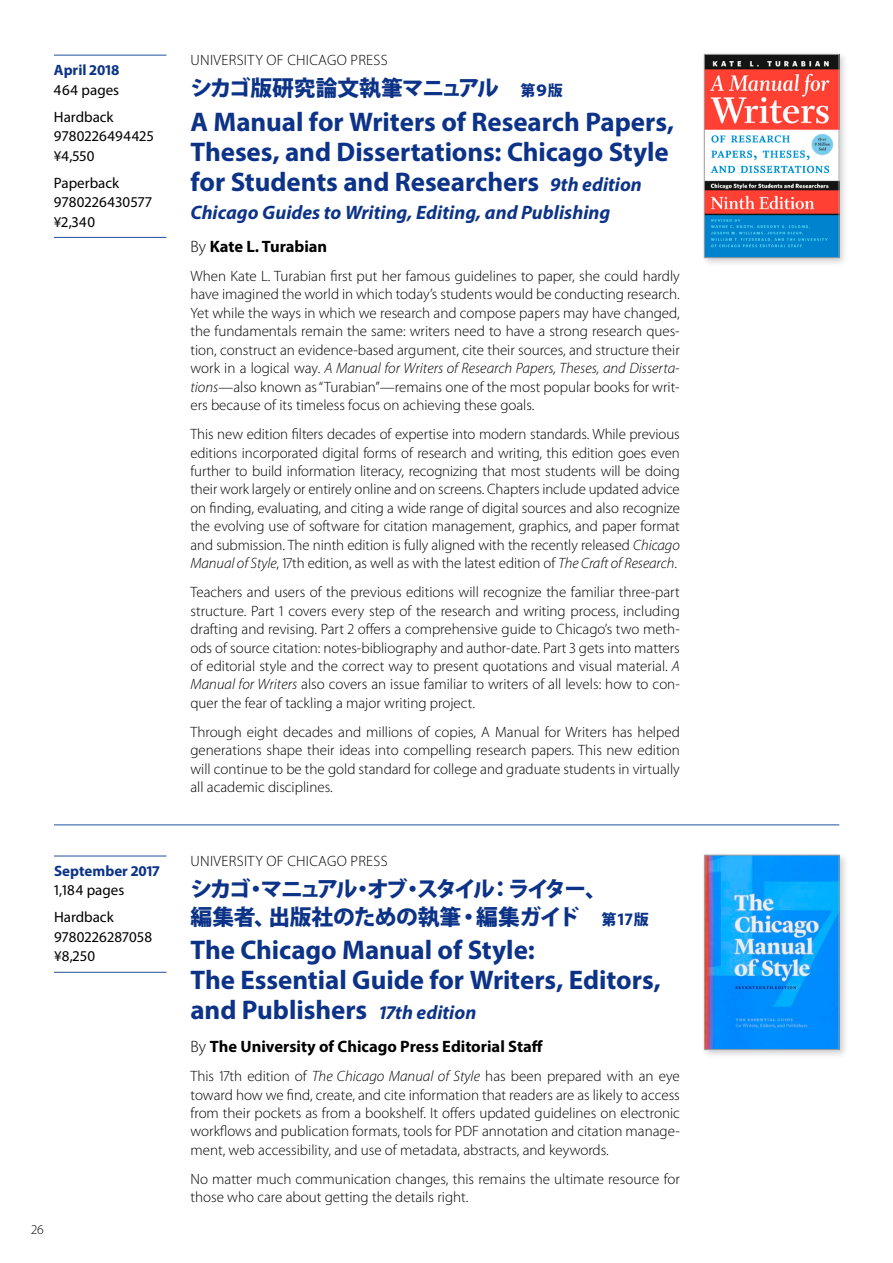
<style>
.page{position:relative;width:893px;height:1263px;background:#fff}
.page>*{position:absolute;margin:0;border:0;box-sizing:border-box;transform-origin:0 0}
.t1{font:700 27px/30px "Myriad Pro";letter-spacing:-.005em;color:#0c3387}
.t2{font:800 21.75px/27.8px "Koz Go Pro";letter-spacing:-.06em;color:#0c3387}
.t3{font:800 21.75px "Koz Go Pro";letter-spacing:-.02em;color:#0c3387}
.t4{font:italic 700 19.5px "Myriad Pro";color:#0c3387}
.t5{font:700 16.5px "Myriad Pro";color:#000}
.t6{font:300 15px/18.5px "Myriad Pro";color:#000;text-align:justify}
.t7{font:15px/19.5px "Myriad Pro";letter-spacing:.02em;color:#000}
.t8{font:300 15px "Myriad Pro";letter-spacing:.02em;color:#000}
.t9{font:15px/27px "Myriad Pro";color:#000}
.t10{font:700 15px "Myriad Pro";color:#0c3387}
.t11{font:300 13.5px "Myriad Pro";color:#000}
.s1{font-size:15px}
.s2{font-style:italic;font-size:19.5px}
.s3{font-weight:300}
.s4{font-style:italic}
</style>
<div class="page">
<div style="left:701px;top:851px;width:148px;height:208px;background:#000;opacity:.2"></div>
<img style="left:706px;top:857px;width:131px;height:191px">
<div style="left:704px;top:855px;width:135px;height:195px;border:1px solid #9f9f9f"></div>
<hr style="left:54px;top:856px;width:112px;height:1px;background:#1e5199">
<hr style="left:54px;top:972px;width:112px;height:1px;background:#1e5199">
<hr style="left:54px;top:55px;width:112px;height:1px;background:#1e5199">
<hr style="left:54px;top:237px;width:112px;height:1px;background:#1e5199">
<div style="left:701px;top:51px;width:148px;height:216px;background:#000;opacity:.2"></div>
<img style="left:706px;top:56px;width:131px;height:200px">
<div style="left:704px;top:54px;width:135px;height:204px;border:1px solid #9f9f9f"></div>
<hr style="left:54px;top:824px;width:785px;height:1px;background:#1e5199">
<p class="t10" style="left:54px;top:60px;width:67px">April 2018</p>
<p class="t9" style="left:54px;top:76px;width:67px">464 pages<br>Hardback</p>
<p class="t7" style="left:54px;top:126px;width:101px">9780226494425 ¥4,550</p>
<p class="t7" style="left:54px;top:172px;width:99px">Paperback<br>9780226430577 ¥2,340</p>
<p class="t10" style="left:54px;top:861px;width:107px">September 2017</p>
<p class="t9" style="left:54px;top:877px;width:72px">1,184 pages<br>Hardback</p>
<p class="t7" style="left:54px;top:927px;width:100px">9780226287058 ¥8,250</p>
<p class="t11" style="left:32px;top:1222px;width:14px">26</p>
<p class="t8" style="left:191px;top:52px;width:199px">UNIVERSITY OF CHICAGO PRESS</p>
<h2 class="t3" style="left:190px;top:74px;width:374px">シカゴ版研究論文執筆マニュアル　<span class="s1">第９版</span></h2>
<h1 class="t1" style="left:190px;top:106px;width:485px">A Manual for Writers of Research Papers,<br>Theses, and Dissertations: Chicago Style for Students and Researchers <span class="s2">9th edition</span></h1>
<h3 class="t4" style="left:190px;top:200px;width:421px">Chicago Guides to Writing, Editing, and Publishing</h3>
<p class="t5" style="left:190px;top:236px;width:138px"><span class="s3">By</span> Kate L. Turabian</p>
<p class="t6" style="left:190px;top:267px;width:491px">When Kate L. Turabian first put her famous guidelines to paper, she could hardly have imagined the world in which today’s students would be conducting research.<br>Yet while the ways in which we research and compose papers may have changed, the fundamentals remain the same: writers need to have a strong research ques&shy;tion, construct an evidence-based argument, cite their sources, and structure their work in a logical way. <span class="s4">A Manual for Writers of Research Papers, Theses, and Disserta&shy;tions</span>—also known as “Turabian”—remains one of the most popular books for writ&shy;ers because of its timeless focus on achieving these goals.</p>
<p class="t6" style="left:190px;top:425px;width:491px">This new edition filters decades of expertise into modern standards. While previous editions incorporated digital forms of research and writing, this edition goes even further to build information literacy, recognizing that most students will be doing their work largely or entirely online and on screens. Chapters include updated advice on finding, evaluating, and citing a wide range of digital sources and also recognize the evolving use of software for citation management, graphics, and paper format and submission. The ninth edition is fully aligned with the recently released <span class="s4">Chicago Manual of Style</span>, 17th edition, as well as with the latest edition of <span class="s4">The Craft of Research</span>.</p>
<p class="t6" style="left:190px;top:583px;width:491px">Teachers and users of the previous editions will recognize the familiar three-part structure. Part 1 covers every step of the research and writing process, including drafting and revising. Part 2 offers a comprehensive guide to Chicago’s two meth&shy;ods of source citation: notes-bibliography and author-date. Part 3 gets into matters of editorial style and the correct way to present quotations and visual material. <span class="s4">A Manual for Writers</span> also covers an issue familiar to writers of all levels: how to con&shy;quer the fear of tackling a major writing project.</p>
<p class="t6" style="left:190px;top:723px;width:491px">Through eight decades and millions of copies, A Manual for Writers has helped generations shape their ideas into compelling research papers. This new edition will continue to be the gold standard for college and graduate students in virtually all academic disciplines.</p>
<p class="t8" style="left:191px;top:853px;width:199px">UNIVERSITY OF CHICAGO PRESS</p>
<h2 class="t2" style="left:190px;top:876px;width:460px">シカゴ・マニュアル・オブ・スタイル：ライター、<br>編集者、出版社のための執筆・編集ガイド　<span class="s1">第17版</span></h2>
<h1 class="t1" style="left:190px;top:934px;width:472px">The Chicago Manual of Style:<br>The Essential Guide for Writers, Editors, and Publishers <span class="s2">17th edition</span></h1>
<p class="t5" style="left:190px;top:1036px;width:354px"><span class="s3">By</span> The University of Chicago Press Editorial Staff</p>
<p class="t6" style="left:190px;top:1067px;width:491px">This 17th edition of <span class="s4">The Chicago Manual of Style</span> has been prepared with an eye toward how we find, create, and cite information that readers are as likely to access from their pockets as from a bookshelf. It offers updated guidelines on electronic workflows and publication formats, tools for PDF annotation and citation manage&shy;ment, web accessibility, and use of metadata, abstracts, and keywords.</p>
<p class="t6" style="left:190px;top:1170px;width:491px">No matter much communication changes, this remains the ultimate resource for those who care about getting the details right.</p>
</div>
